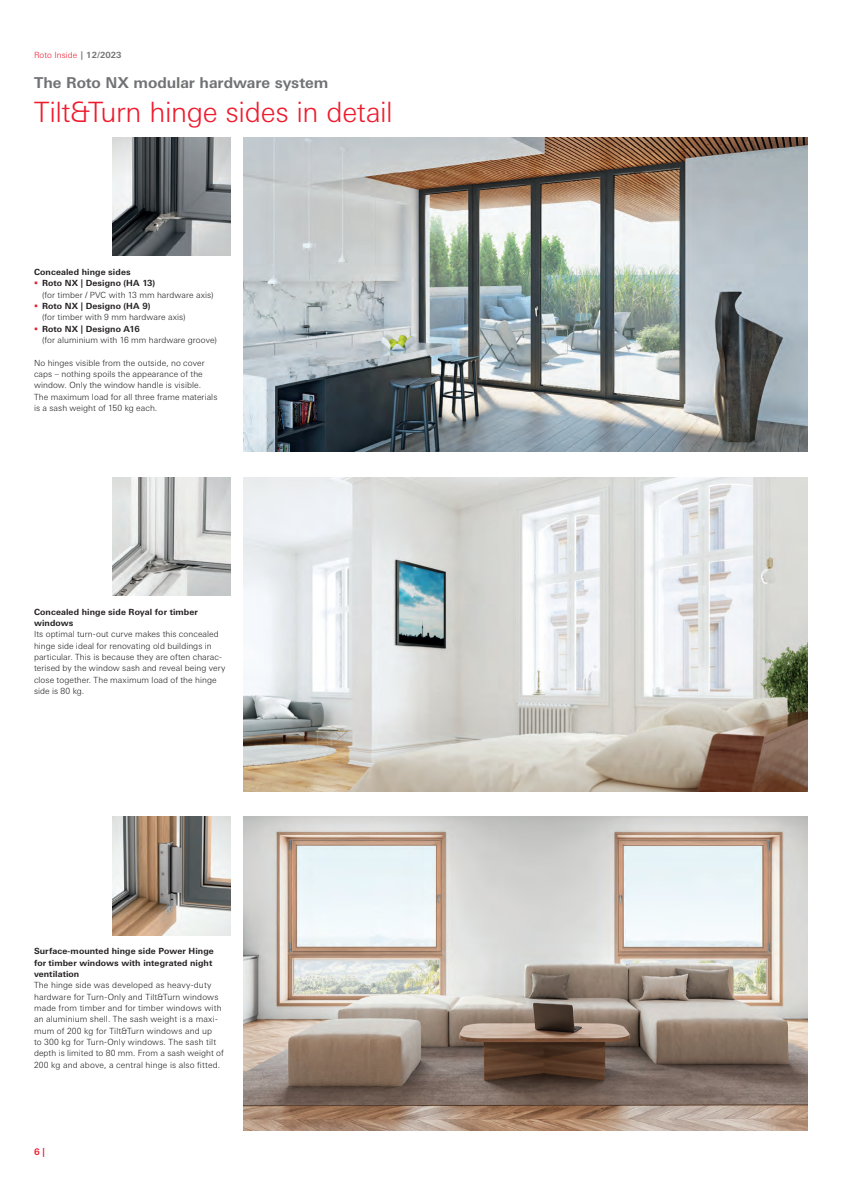
<style>
.page{position:relative;width:842px;height:1191px;background:#fff}
.page>*{position:absolute;margin:0;border:0;box-sizing:border-box;transform-origin:0 0}
.t1{font:300 28px "Univers Next W1 G";letter-spacing:-.015em;color:#ee1b2d}
.t2{font:700 15px "Univers Next W1 G";letter-spacing:-.005em;color:#717275}
.t3{font:700 9px "Univers Next W1 G";color:#ee1b2d}
.t4{font:300 8.5px/11.3px "Univers Next W1 G";letter-spacing:.01em;color:#231f20}
.t5{font:700 8.5px/11.3px "Univers Next W1 G";letter-spacing:.01em;color:#231f20}
.t6{font:300 8.5px "Univers Next W1 G";color:#ee1b2d}
.s1{font-weight:700;color:#717275}
.s2{color:#ee1b2d}
.s3{font-weight:700}
</style>
<div class="page">
<img style="left:243px;top:137px;width:565px;height:314px">
<img style="left:243px;top:477px;width:565px;height:314px">
<img style="left:243px;top:816px;width:565px;height:314px">
<img style="left:112px;top:477px;width:119px;height:118px">
<img style="left:112px;top:137px;width:119px;height:119px">
<img style="left:112px;top:816px;width:119px;height:119px">
<p class="t6" style="left:34px;top:50px;width:89px">Roto Inside <span class="s1">| 12/2023</span></p>
<h2 class="t2" style="left:34px;top:74px;width:296px">The Roto NX modular hardware system</h2>
<h1 class="t1" style="left:34px;top:96px;width:360px">Tilt&amp;Turn hinge sides in detail</h1>
<p class="t5" style="left:34px;top:266px;width:98px">Concealed hinge sides</p>
<p class="t4" style="left:42px;top:278px;width:173px;text-indent:-8px"><span class="s2">▪</span> <span class="s3">Roto NX | Designo (HA 13)<br></span>(for timber / PVC with 13 mm hardware axis)</p>
<p class="t4" style="left:42px;top:300px;width:145px;text-indent:-8px"><span class="s2">▪</span> <span class="s3">Roto NX | Designo (HA 9)<br></span>(for timber with 9 mm hardware axis)</p>
<p class="t4" style="left:42px;top:323px;width:176px;text-indent:-8px"><span class="s2">▪</span> <span class="s3">Roto NX | Designo A16<br></span>(for aluminium with 16 mm hardware groove)</p>
<p class="t4" style="left:34px;top:357px;width:185px">No hinges visible from the outside, no cover caps – nothing spoils the appearance of the window. Only the window handle is visible.<br>The maximum load for all three frame materials is a sash weight of 150 kg each.</p>
<p class="t5" style="left:34px;top:606px;width:165px">Concealed hinge side Royal for timber windows</p>
<p class="t4" style="left:34px;top:628px;width:193px">Its optimal turn-out curve makes this concealed hinge side ideal for renovating old buildings in particular. This is because they are often charac&shy;terised by the window sash and reveal being very close together. The maximum load of the hinge side is 80 kg.</p>
<p class="t5" style="left:34px;top:945px;width:181px">Surface-mounted hinge side Power Hinge for timber windows with integrated night ventilation</p>
<p class="t4" style="left:34px;top:979px;width:191px">The hinge side was developed as heavy-duty hardware for Turn-Only and Tilt&amp;Turn windows made from timber and for timber windows with an aluminium shell. The sash weight is a maxi&shy;mum of 200 kg for Tilt&amp;Turn windows and up<br>to 300 kg for Turn-Only windows. The sash tilt depth is limited to 80 mm. From a sash weight of 200 kg and above, a central hinge is also fitted.</p>
<p class="t3" style="left:34px;top:1146px;width:12px">6 |</p>
</div>
